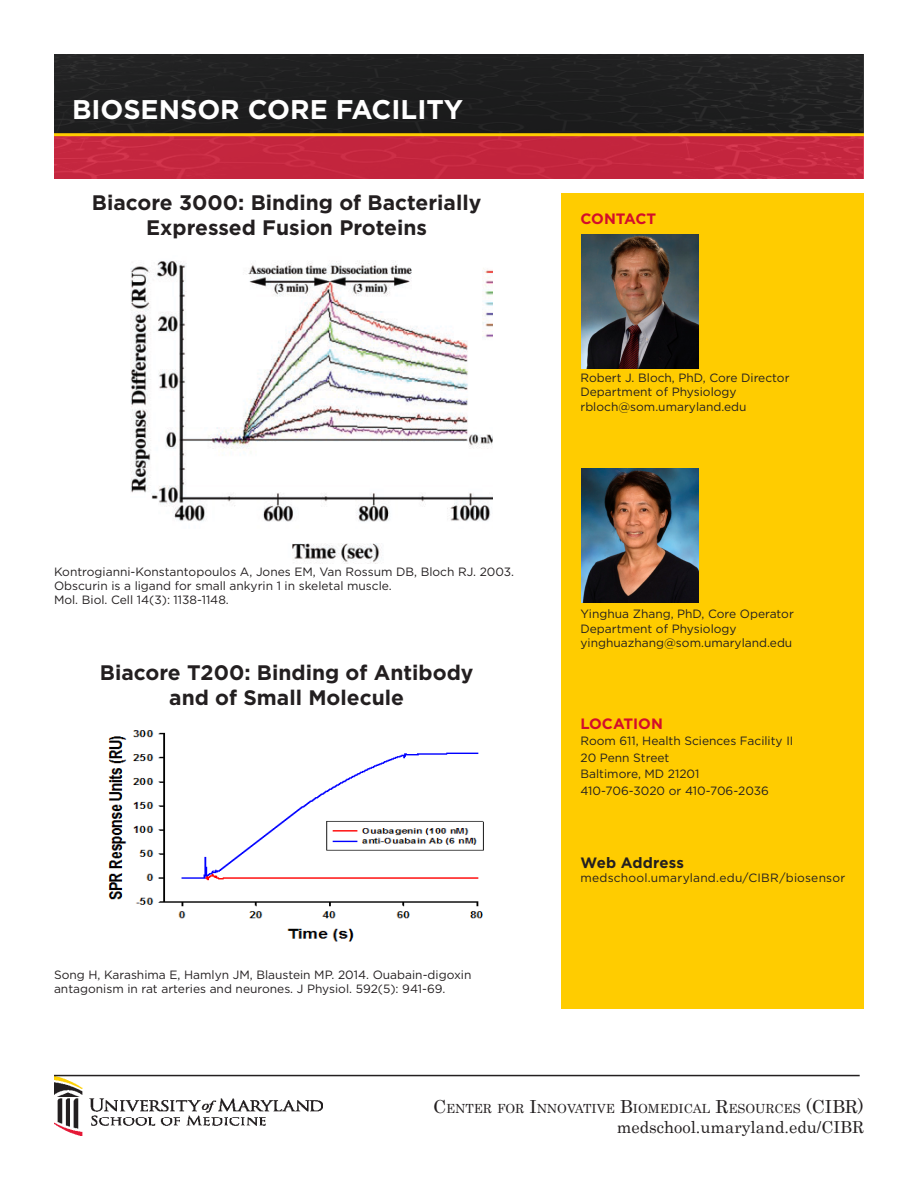
<style>
.page{position:relative;width:918px;height:1188px;background:#fff}
.page>*{position:absolute;margin:0;border:0;box-sizing:border-box;transform-origin:0 0}
.t1{font:700 27px "Gotham";color:#fff}
.t2{font:700 21px/25.2px "Gotham";color:#231f20;text-align:center}
.t3{font:16.5px "Century";color:#231f20}
.t4{font:700 15px "Gotham";color:#d30d2b}
.t5{font:700 15px "Gotham";letter-spacing:.01em;color:#231f20}
.t6{font:12.6px "Century";color:#231f20}
.t7{font:12px/14.4px "Gotham";color:#231f20}
.t8{font:12px "Gotham";letter-spacing:.02em;color:#231f20}
.s1{font-size:18px}
.s2{font-style:inherit}
</style>
<div class="page">
<div style="left:562px;top:193px;width:302px;height:816px;background:#fc0"></div>
<img style="left:54px;top:1076px;width:269px;height:60px">
<hr style="left:54px;top:1075px;width:806px;height:1px;background:#231f20">
<div style="left:54px;top:54px;width:810px;height:80px;background:#1f1f20"></div>
<div style="left:54px;top:134px;width:810px;height:44px;background:#c3253e"></div>
<hr style="left:54px;top:133px;width:810px;height:3px;background:#fc0">
<img style="left:130px;top:261px;width:363px;height:303px">
<img style="left:108px;top:730px;width:376px;height:212px">
<img style="left:581px;top:234px;width:118px;height:134px">
<img style="left:581px;top:469px;width:118px;height:134px">
<p class="t1" style="left:72px;top:92px;width:393px">BIOSENSOR CORE FACILITY</p>
<p class="t2" style="left:92px;top:190px;width:391px">Biacore 3000: Binding of Bacterially<br>Expressed Fusion Proteins</p>
<p class="t7" style="left:54px;top:564px;width:462px">Kontrogianni-Konstantopoulos A, Jones EM, Van Rossum DB, Bloch RJ. 2003.<br>Obscurin is a ligand for small ankyrin 1 in skeletal muscle.</p>
<p class="t7" style="left:54px;top:593px;width:176px">Mol. Biol. Cell 14(3): 1138-1148.</p>
<p class="t2" style="left:100px;top:660px;width:375px">Biacore T200: Binding of Antibody</p>
<p class="t2" style="left:169px;top:685px;width:236px">and of Small Molecule</p>
<p class="t7" style="left:54px;top:967px;width:419px">Song H, Karashima E, Hamlyn JM, Blaustein MP. 2014. Ouabain-digoxin antagonism in rat arteries and neurones. J Physiol. 592(5): 941-69.</p>
<p class="t4" style="left:580px;top:208px;width:77px">CONTACT</p>
<p class="t7" style="left:580px;top:370px;width:211px">Robert J. Bloch, PhD, Core Director</p>
<p class="t7" style="left:580px;top:385px;width:158px">Department of Physiology</p>
<p class="t7" style="left:580px;top:399px;width:168px">rbloch@som.umaryland.edu</p>
<p class="t7" style="left:580px;top:607px;width:215px">Yinghua Zhang, PhD, Core Operator</p>
<p class="t7" style="left:580px;top:621px;width:158px">Department of Physiology</p>
<p class="t7" style="left:580px;top:636px;width:213px">yinghuazhang@som.umaryland.edu</p>
<p class="t4" style="left:580px;top:713px;width:84px">LOCATION</p>
<p class="t7" style="left:580px;top:733px;width:214px">Room 611, Health Sciences Facility II</p>
<p class="t7" style="left:580px;top:750px;width:90px">20 Penn Street</p>
<p class="t7" style="left:580px;top:766px;width:120px">Baltimore, MD 21201</p>
<p class="t7" style="left:580px;top:783px;width:190px">410-706-3020 or 410-706-2036</p>
<p class="t5" style="left:580px;top:853px;width:105px">Web Address</p>
<p class="t8" style="left:580px;top:870px;width:266px">medschool.umaryland.edu/CIBR/biosensor</p>
<p class="t6" style="left:433px;top:1098px;width:432px"><span class="s1">C</span>ENTER FOR <span class="s1">I</span>NNOVATIVE <span class="s1">B</span>IOMEDICAL <span class="s1">R</span>ESOURCES <span class="s1">(CIBR)</span></p>
<p class="t3" style="left:617px;top:1113px;width:249px">medschool.umaryland.edu<span class="s2">/</span>CIBR</p>
</div>
